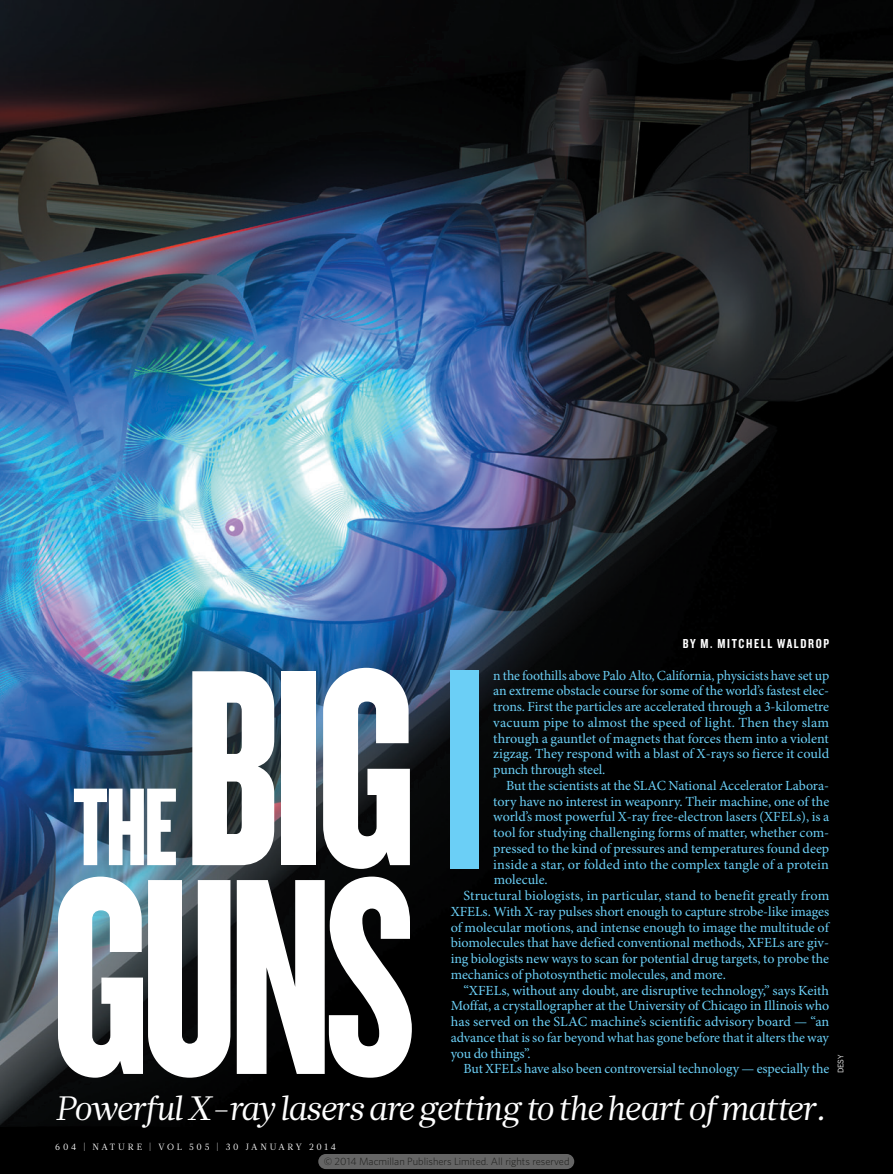
<style>
.page{position:relative;width:893px;height:1174px;background:#000}
.page>*{position:absolute;margin:0;border:0;box-sizing:border-box;transform-origin:0 0}
.BODY_DROP_CAP{font:297.75px "Knockout 29 Junior Ltweight";color:#6bcff6}
.HEAD_36{font:291px/208.6px "Knockout 68 Full Featherwt";letter-spacing:-.025em;color:#fff;text-align:center;scale:.92 1}
.HEAD_36-2{font:114.9px "Knockout 68 Full Featherwt";color:#fff;scale:.92 1}
.INTRO{font:italic 33.75px "Glosa Math";letter-spacing:-.01em;color:#fff}
.BODY_INDENT{font:13.95px/15.8px "Minion Pro";letter-spacing:-.005em;color:#6bcff6;text-align:justify}
.BODY_DROP_CAP-2{font:13.95px/15.8px "Minion Pro";letter-spacing:-.005em;color:#6bcff6;text-align:justify}
.AUTHOR_BYLINE{font:13.5px "Knockout 49 Liteweight";letter-spacing:.12em;color:#fff}
.t1{font:300 10.5px "Whitney";color:#1d1d1b}
.t2{font:9px "Glosa Math";letter-spacing:.3em;color:#fff}
.PIC_CREDIT{font:7.5px "News Gothic MTOT";color:#fff}
</style>
<div class="page">
<img style="left:0;top:0;width:893px;height:1126px">
<div style="left:318px;top:1154px;width:256px;height:15px;background:#656565"></div>
<p class="AUTHOR_BYLINE" style="left:683px;top:635px;width:148px">BY M. MITCHELL WALDROP</p>
<p class="HEAD_36" style="left:52px;top:656px;width:398px">BIG<br>GUNS</p>
<p class="INTRO" style="left:55px;top:1086px;width:773px">Powerful X-ray lasers are getting to the heart of matter.</p>
<p class="BODY_DROP_CAP" style="left:435px;top:578px;width:62px">I</p>
<p class="BODY_DROP_CAP-2" style="left:493px;top:668px;width:337px">n the foothills above Palo Alto, California, physicists have set up an extreme obstacle course for some of the world’s fastest elec&shy;trons. First the particles are accelerated through a 3-kilometre vacuum pipe to almost the speed of light. Then they slam through a gauntlet of magnets that forces them into a violent zigzag. They respond with a blast of X-rays so fierce it could punch through steel.</p>
<p class="BODY_INDENT" style="left:493px;top:778px;width:337px;text-indent:13px">But the scientists at the SLAC National Accelerator Labora&shy;tory have no interest in weaponry. Their machine, one of the world’s most powerful X-ray free-electron lasers (XFELs), is a tool for studying challenging forms of matter, whether com&shy;pressed to the kind of pressures and temperatures found deep inside a star, or folded into the complex tangle of a protein molecule.</p>
<p class="BODY_INDENT" style="left:451px;top:888px;width:380px;text-indent:13px">Structural biologists, in particular, stand to benefit greatly from XFELs. With X-ray pulses short enough to capture strobe-like images of molecular motions, and intense enough to image the multitude of biomolecules that have defied conventional methods, XFELs are giv&shy;ing biologists new ways to scan for potential drug targets, to probe the mechanics of photosynthetic molecules, and more.</p>
<p class="BODY_INDENT" style="left:451px;top:983px;width:380px;text-indent:13px">“XFELs, without any doubt, are disruptive technology,” says Keith Moffat, a crystallographer at the University of Chicago in Illinois who has served on the SLAC machine’s scientific advisory board — “an advance that is so far beyond what has gone before that it alters the way you do things”.</p>
<p class="BODY_INDENT" style="left:463px;top:1061px;width:367px">But XFELs have also been controversial technology — especially the</p>
<p class="HEAD_36-2" style="left:73px;top:757px;width:115px">THE</p>
<p class="PIC_CREDIT" style="left:836px;top:1073px;width:20px;rotate:-90deg">DESY</p>
<p class="t2" style="left:55px;top:1141px;width:282px">604 | NATURE | VOL 505 | 30 JANUARY 2014</p>
<p class="t1" style="left:324px;top:1154px;width:247px">© 2014 Macmillan Publishers Limited. All rights reserved</p>
</div>
